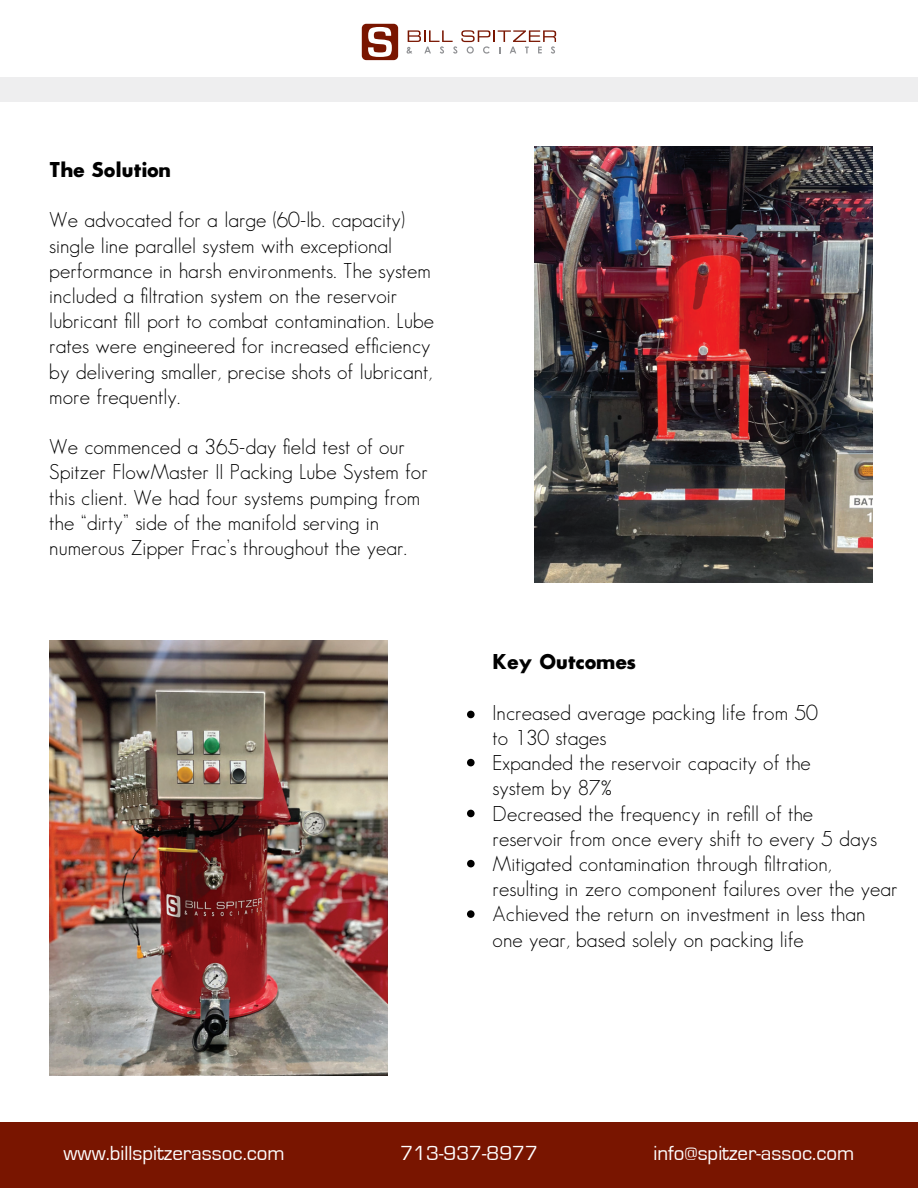
<style>
.page{position:relative;width:918px;height:1188px;background:#fff}
.page>*{position:absolute;margin:0;border:0;box-sizing:border-box;transform-origin:0 0}
.t1{font:21px/25.2px "Sans Serif FLF";color:#000}
.t2{font:21px "Eurostile";color:#fff}
.t3{font:21px "Sans Serif Bld FLF";color:#000}
</style>
<div class="page">
<svg style="left:362px;top:24px;width:36px;height:36px"></svg>
<svg style="left:407px;top:30px;width:149px;height:24px"></svg>
<div style="left:0;top:77px;width:918px;height:25px;background:#eeeeef"></div>
<div style="left:0;top:1122px;width:918px;height:66px;background:#791500"></div>
<div style="left:467px;top:711px;width:8px;height:7px;background:#000;border-radius:50%"></div>
<div style="left:467px;top:759px;width:8px;height:7px;background:#000;border-radius:50%"></div>
<div style="left:467px;top:810px;width:8px;height:7px;background:#000;border-radius:50%"></div>
<div style="left:467px;top:860px;width:8px;height:7px;background:#000;border-radius:50%"></div>
<div style="left:467px;top:910px;width:8px;height:8px;background:#000;border-radius:50%"></div>
<img style="left:50px;top:640px;width:338px;height:436px">
<img style="left:535px;top:147px;width:338px;height:435px">
<p class="t3" style="left:49px;top:158px;width:123px">The Solution</p>
<p class="t1" style="left:49px;top:207px;width:386px">We advocated for a large (60-lb. capacity) single line parallel system with exceptional performance in harsh environments. The system included a filtration system on the reservoir lubricant fill port to combat contamination. Lube rates were engineered for increased efficiency by delivering smaller, precise shots of lubricant, more frequently.</p>
<p class="t1" style="left:49px;top:434px;width:380px">We commenced a 365-day field test of our Spitzer FlowMaster II Packing Lube System for this client. We had four systems pumping from the “dirty” side of the manifold serving in numerous Zipper Frac’s throughout the year.</p>
<p class="t3" style="left:493px;top:651px;width:145px">Key Outcomes</p>
<p class="t1" style="left:493px;top:700px;width:406px">Increased average packing life from 50<br>to 130 stages<br>Expanded the reservoir capacity of the<br>system by 87%<br>Decreased the frequency in refill of the<br>reservoir from once every shift to every 5 days Mitigated contamination through filtration, resulting in zero component failures over the year Achieved the return on investment in less than one year, based solely on packing life</p>
<p class="t2" style="left:64px;top:1141px;width:223px">www.billspitzerassoc.com</p>
<p class="t2" style="left:400px;top:1141px;width:139px">713-937-8977</p>
<p class="t2" style="left:653px;top:1141px;width:203px">info@spitzer-assoc.com</p>
</div>
